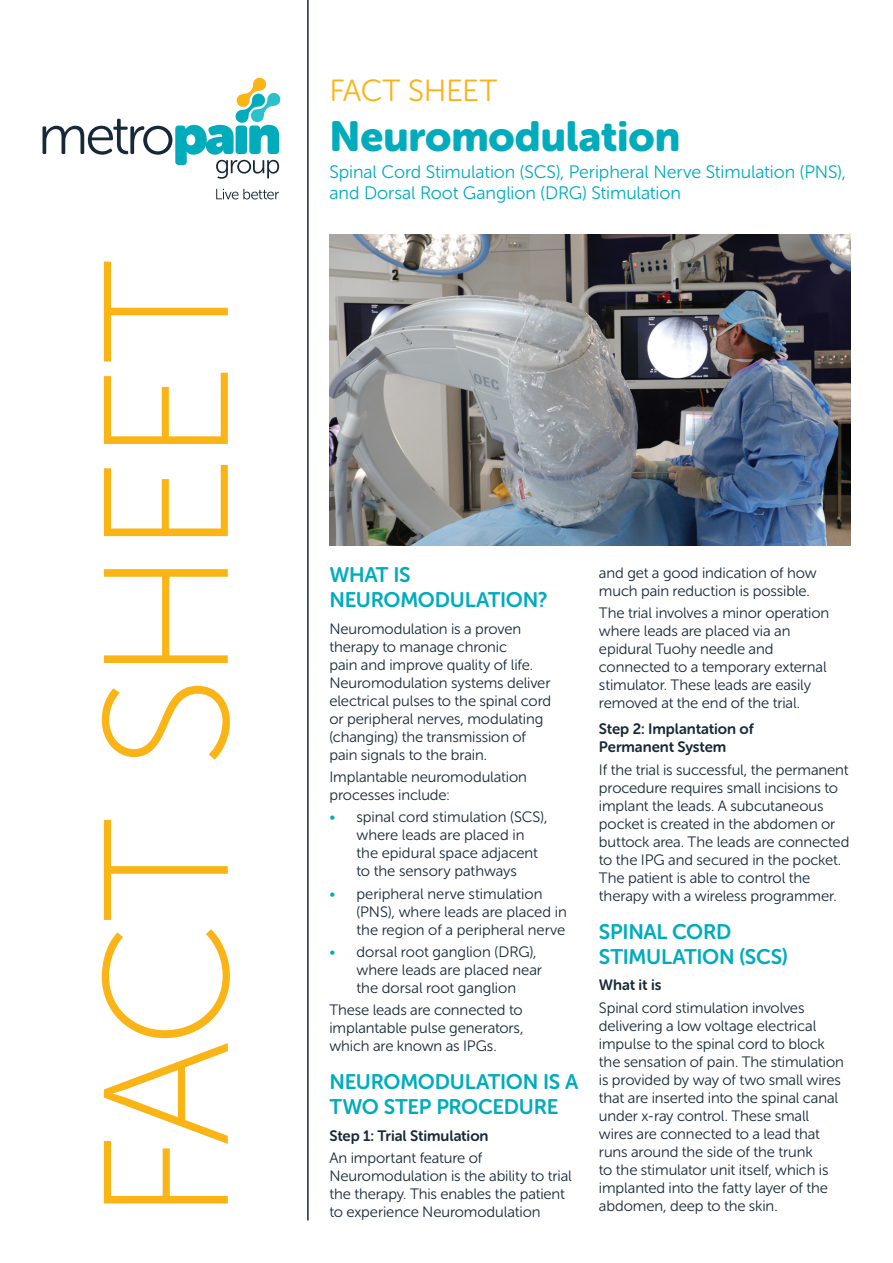
<style>
.page{position:relative;width:893px;height:1263px;background:#fff}
.page>*{position:absolute;margin:0;border:0;box-sizing:border-box;transform-origin:0 0}
.t1{font:177px "Museo Sans 100";letter-spacing:-.035em;color:#fbb416}
.t2{font:41.85px "Museo Sans Rounded 900";letter-spacing:-.005em;color:#00acbc}
.t3{font:30.45px "Museo Sans Rounded 300";letter-spacing:-.01em;color:#fbb416}
.t4{font:21px/25.2px "Museo Sans Rounded 700";letter-spacing:-.015em;color:#00acbc}
.t5{font:18px/21.6px "Museo Sans Rounded 300";letter-spacing:-.005em;color:#00acbc}
.t6{font:15px/18px "Museo Sans Rounded 300";letter-spacing:-.005em;color:#172938}
.t7{font:15px/18px "Museo Sans Rounded 700";letter-spacing:-.005em;color:#172938}
.s1{color:#00acbc}
</style>
<div class="page">
<svg style="left:43px;top:78px;width:237px;height:101px"></svg>
<svg style="left:216px;top:189px;width:63px;height:10px"></svg>
<hr style="left:307px;top:0;width:2px;height:1220px;background:#172938">
<img style="left:329px;top:234px;width:521px;height:311px">
<h1 class="t1" style="left:73px;top:1222px;width:964px;rotate:-90deg">FACT SHEET</h1>
<h3 class="t3" style="left:329px;top:74px;width:169px">FACT SHEET</h3>
<h2 class="t2" style="left:329px;top:113px;width:352px">Neuromodulation</h2>
<p class="t5" style="left:329px;top:161px;width:518px">Spinal Cord Stimulation (SCS), Peripheral Nerve Stimulation (PNS), and Dorsal Root Ganglion (DRG) Stimulation</p>
<h3 class="t4" style="left:329px;top:562px;width:220px">WHAT IS<br>NEUROMODULATION?</h3>
<p class="t6" style="left:329px;top:620px;width:223px">Neuromodulation is a proven therapy to manage chronic<br>pain and improve quality of life.<br>Neuromodulation systems deliver electrical pulses to the spinal cord or peripheral nerves, modulating (changing) the transmission of pain signals to the brain.</p>
<p class="t6" style="left:329px;top:768px;width:199px">Implantable neuromodulation processes include:</p>
<p class="t6" style="left:356px;top:808px;width:193px;text-indent:-27px"><span class="s1">•</span> spinal cord stimulation (SCS), where leads are placed in the epidural space adjacent to the sensory pathways</p>
<p class="t6" style="left:356px;top:884px;width:212px;text-indent:-27px"><span class="s1">•</span> peripheral nerve stimulation (PNS), where leads are placed in the region of a peripheral nerve</p>
<p class="t6" style="left:356px;top:943px;width:187px;text-indent:-27px"><span class="s1">•</span> dorsal root ganglion (DRG), where leads are placed near the dorsal root ganglion</p>
<p class="t6" style="left:329px;top:1001px;width:196px;text-align:justify">These leads are connected to implantable pulse generators, which are known as IPGs.</p>
<h3 class="t4" style="left:329px;top:1069px;width:251px">NEUROMODULATION IS A<br>TWO STEP PROCEDURE</h3>
<p class="t7" style="left:329px;top:1126px;width:161px">Step 1: Trial Stimulation</p>
<p class="t6" style="left:329px;top:1149px;width:244px">An important feature of Neuromodulation is the ability to trial the therapy. This enables the patient to experience Neuromodulation</p>
<p class="t6" style="left:599px;top:563px;width:219px">and get a good indication of how much pain reduction is possible.</p>
<p class="t6" style="left:599px;top:604px;width:232px">The trial involves a minor operation where leads are placed via an epidural Tuohy needle and connected to a temporary external stimulator. These leads are easily removed at the end of the trial.</p>
<p class="t7" style="left:599px;top:720px;width:156px">Step 2: Implantation of<br>Permanent System</p>
<p class="t6" style="left:599px;top:760px;width:252px">If the trial is successful, the permanent procedure requires small incisions to implant the leads. A subcutaneous pocket is created in the abdomen or buttock area. The leads are connected to the IPG and secured in the pocket.<br>The patient is able to control the therapy with a wireless programmer.</p>
<h3 class="t4" style="left:599px;top:919px;width:190px">SPINAL CORD<br>STIMULATION (SCS)</h3>
<p class="t7" style="left:599px;top:976px;width:64px">What it is</p>
<p class="t6" style="left:599px;top:998px;width:246px">Spinal cord stimulation involves delivering a low voltage electrical impulse to the spinal cord to block the sensation of pain. The stimulation is provided by way of two small wires that are inserted into the spinal canal under x-ray control. These small wires are connected to a lead that runs around the side of the trunk<br>to the stimulator unit itself, which is implanted into the fatty layer of the abdomen, deep to the skin.</p>
</div>
